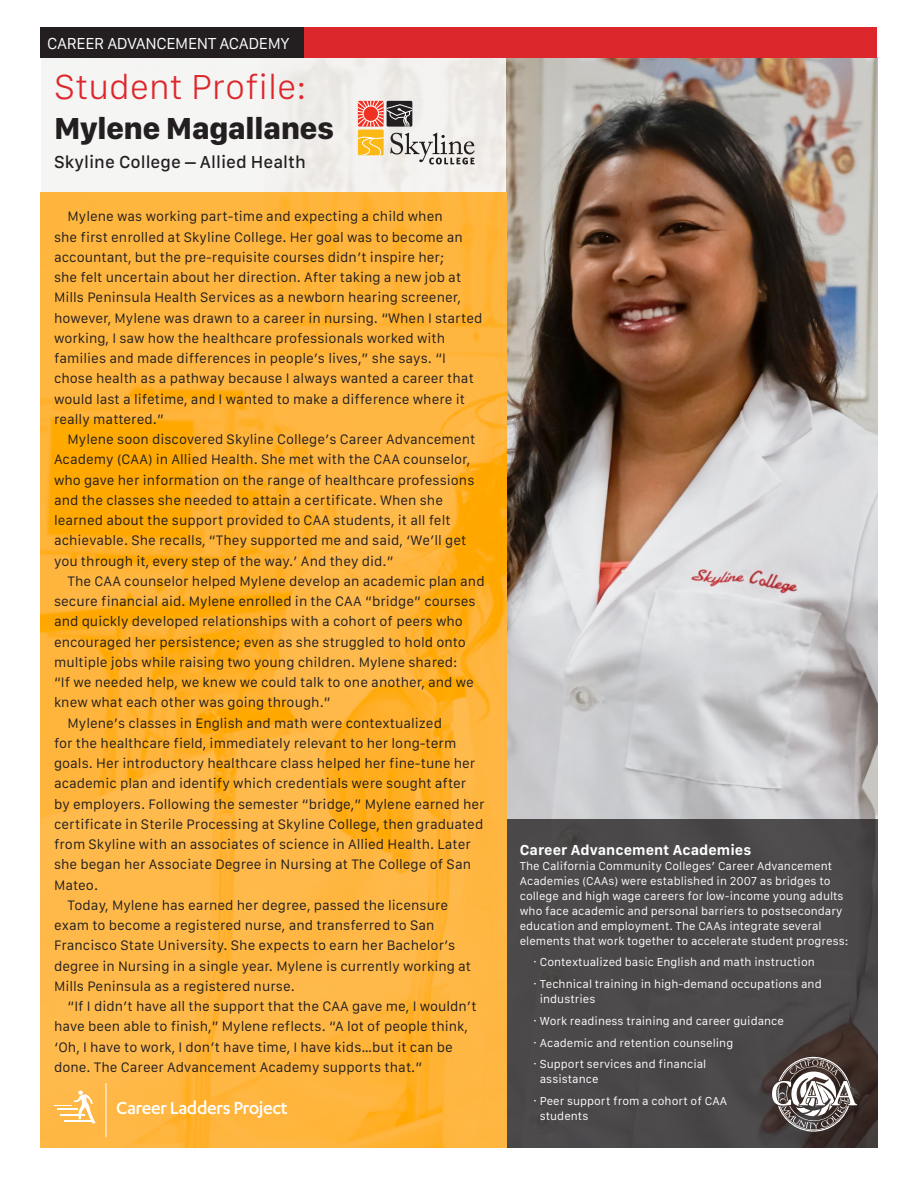
<style>
.page{position:relative;width:918px;height:1188px;background:#fff}
.page>*{position:absolute;margin:0;border:0;box-sizing:border-box;transform-origin:0 0}
.t1{font:300 36px "San Francisco Text";color:#dc272d}
.t2{font:800 31.5px "San Francisco Text";letter-spacing:-.025em;color:#231f20}
.t3{font:500 20.1px "Karbon";letter-spacing:-.025em;color:#fff}
.t4{font:500 18px "San Francisco Text";color:#231f20}
.t5{font:16.5px "San Francisco Text";letter-spacing:-.025em;color:#fff}
.Small_Text{font:700 15px "San Francisco Text";color:#fff}
.Body_indent{font:14.25px/20.2px "San Francisco Text";color:#231f20}
.Small_Text-2{font:12px/15px "San Francisco Text";color:#fff}
</style>
<div class="page">
<img style="left:506px;top:58px;width:372px;height:761px">
<div style="left:506px;top:819px;width:372px;height:329px;background:#4c494a"></div>
<img style="left:40px;top:192px;width:466px;height:956px">
<div style="left:40px;top:57px;width:466px;height:135px;background:linear-gradient(to right,#f6f7f6,#efece8)"></div>
<svg style="left:54px;top:1091px;width:42px;height:32px"></svg>
<hr style="left:106px;top:1083px;width:1px;height:54px;background:#fff">
<div style="left:284px;top:27px;width:594px;height:31px;background:#dc272d"></div>
<svg style="left:390px;top:133px;width:85px;height:31px"></svg>
<svg style="left:358px;top:101px;width:54px;height:26px"></svg>
<div style="left:363px;top:106px;width:15px;height:15px;background:#ef3122;border-radius:50%"></div>
<div style="left:363px;top:106px;width:16px;height:16px;border:1px solid #fff;border-radius:50%"></div>
<div style="left:358px;top:130px;width:26px;height:25px;background:#fcb814"></div>
<svg style="left:358px;top:136px;width:26px;height:19px"></svg>
<div style="left:40px;top:27px;width:264px;height:31px;background:#231f20"></div>
<svg style="left:772px;top:1057px;width:85px;height:75px;background:#79706e"></svg>
<p class="t5" style="left:47px;top:33px;width:244px">CAREER ADVANCEMENT ACADEMY</p>
<p class="t1" style="left:54px;top:64px;width:254px">Student Profile:</p>
<p class="t2" style="left:54px;top:108px;width:282px">Mylene Magallanes</p>
<p class="t4" style="left:54px;top:150px;width:253px">Skyline College – Allied Health</p>
<p class="Body_indent" style="left:54px;top:206px;width:430px;text-indent:14px">Mylene was working part-time and expecting a child when<br>she first enrolled at Skyline College. Her goal was to become an accountant, but the pre-requisite courses didn’t inspire her;<br>she felt uncertain about her direction. After taking a new job at Mills Peninsula Health Services as a newborn hearing screener, however, Mylene was drawn to a career in nursing. “When I started working, I saw how the healthcare professionals worked with families and made differences in people’s lives,” she says. “I chose health as a pathway because I always wanted a career that would last a lifetime, and I wanted to make a difference where it really mattered.”</p>
<p class="Body_indent" style="left:54px;top:429px;width:423px;text-indent:14px">Mylene soon discovered Skyline College’s Career Advancement Academy (CAA) in Allied Health. She met with the CAA counselor, who gave her information on the range of healthcare professions and the classes she needed to attain a certificate. When she learned about the support provided to CAA students, it all felt achievable. She recalls, “They supported me and said, ‘We’ll get you through it, every step of the way.’ And they did.”</p>
<p class="Body_indent" style="left:54px;top:571px;width:432px;text-indent:14px">The CAA counselor helped Mylene develop an academic plan and secure financial aid. Mylene enrolled in the CAA “bridge” courses and quickly developed relationships with a cohort of peers who encouraged her persistence; even as she struggled to hold onto multiple jobs while raising two young children. Mylene shared:<br>“If we needed help, we knew we could talk to one another, and we knew what each other was going through.”</p>
<p class="Body_indent" style="left:54px;top:712px;width:432px;text-indent:14px">Mylene’s classes in English and math were contextualized<br>for the healthcare field, immediately relevant to her long-term goals. Her introductory healthcare class helped her fine-tune her academic plan and identify which credentials were sought after by employers. Following the semester “bridge,” Mylene earned her certificate in Sterile Processing at Skyline College, then graduated from Skyline with an associates of science in Allied Health. Later she began her Associate Degree in Nursing at The College of San Mateo.</p>
<p class="Body_indent" style="left:54px;top:895px;width:419px;text-indent:14px">Today, Mylene has earned her degree, passed the licensure exam to become a registered nurse, and transferred to San Francisco State University. She expects to earn her Bachelor’s degree in Nursing in a single year. Mylene is currently working at Mills Peninsula as a registered nurse.</p>
<p class="Body_indent" style="left:54px;top:996px;width:424px;text-indent:14px">“If I didn’t have all the support that the CAA gave me, I wouldn’t have been able to finish,” Mylene reflects. “A lot of people think, ‘Oh, I have to work, I don’t have time, I have kids…but it can be done. The Career Advancement Academy supports that.”</p>
<p class="t3" style="left:116px;top:1096px;width:173px">Career Ladders Project</p>
<p class="Small_Text" style="left:520px;top:840px;width:233px">Career Advancement Academies</p>
<p class="Small_Text-2" style="left:520px;top:858px;width:330px">The California Community Colleges’ Career Advancement Academies (CAAs) were established in 2007 as bridges to college and high wage careers for low-income young adults who face academic and personal barriers to postsecondary education and employment. The CAAs integrate several elements that work together to accelerate student progress:</p>
<p class="Small_Text-2" style="left:533px;top:954px;width:283px">· Contextualized basic English and math instruction</p>
<p class="Small_Text-2" style="left:540px;top:976px;width:283px;text-indent:-7px">· Technical training in high-demand occupations and industries</p>
<p class="Small_Text-2" style="left:533px;top:1013px;width:252px">· Work readiness training and career guidance</p>
<p class="Small_Text-2" style="left:533px;top:1035px;width:201px">· Academic and retention counseling</p>
<p class="Small_Text-2" style="left:540px;top:1056px;width:168px;text-indent:-7px">· Support services and financial assistance</p>
<p class="Small_Text-2" style="left:540px;top:1093px;width:189px;text-indent:-7px">· Peer support from a cohort of CAA students</p>
</div>
